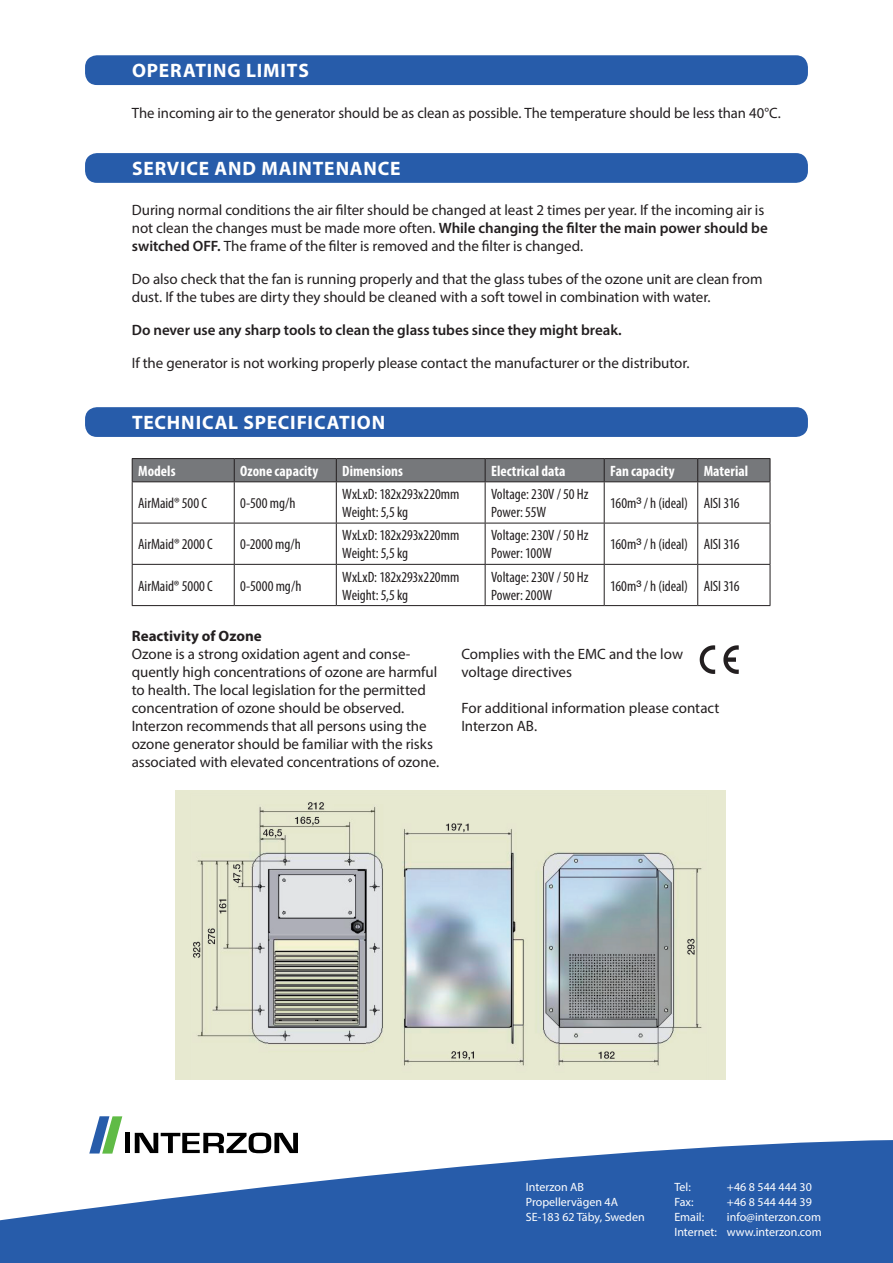
<style>
.page{position:relative;width:893px;height:1263px;background:#fff}
.page>*{position:absolute;margin:0;border:0;box-sizing:border-box;transform-origin:0 0}
.t1{font:700 19.5px "Myriad Pro";letter-spacing:.04em;color:#fff}
.t2{font:15px/18px "Myriad Pro";letter-spacing:-.005em;color:#231f20}
.t3{font:condensed 15px/18px "Myriad Pro";letter-spacing:-.005em;color:#231f20}
.t4{font:600 15px "Myriad Pro";letter-spacing:-.005em;color:#231f20}
.t5{font:700 condensed 15px "Myriad Pro";color:#fff}
.t6{font:700 15px "Myriad Pro";color:#231f20}
.t7{font:12px/15px "Myriad Pro";color:#fff;text-align:right}
.s1{font-weight:600}
.s2{font-family:"Helvetica LT Std";font-stretch:normal}
</style>
<div class="page">
<img style="left:176px;top:791px;width:550px;height:288px">
<div style="left:85px;top:55px;width:723px;height:30px;background:#275caa;border-radius:12px"></div>
<div style="left:85px;top:153px;width:723px;height:30px;background:#275caa;border-radius:12px"></div>
<svg style="left:0;top:1140px;width:893px;height:123px;fill:#275caa"></svg>
<div style="left:125px;top:1133px;width:5px;height:20px;background:#000"></div>
<svg style="left:135px;top:1133px;width:163px;height:20px"></svg>
<svg style="left:89px;top:1116px;width:33px;height:37px"></svg>
<div style="left:85px;top:407px;width:723px;height:30px;background:#275caa;border-radius:12px"></div>
<img style="left:699px;top:645px;width:40px;height:29px">
<hr style="left:132px;top:458px;width:102px;height:1px;background:#231f20">
<hr style="left:234px;top:458px;width:102px;height:1px;background:#231f20">
<hr style="left:336px;top:458px;width:149px;height:1px;background:#231f20">
<hr style="left:485px;top:458px;width:119px;height:1px;background:#231f20">
<hr style="left:604px;top:458px;width:94px;height:1px;background:#231f20">
<hr style="left:698px;top:458px;width:72px;height:1px;background:#231f20">
<div style="left:132px;top:459px;width:639px;height:23px;background:#76787b"></div>
<hr style="left:132px;top:481px;width:102px;height:1px;background:#231f20">
<hr style="left:132px;top:482px;width:1px;height:41px;background:#231f20">
<hr style="left:234px;top:481px;width:102px;height:1px;background:#231f20">
<hr style="left:234px;top:482px;width:1px;height:41px;background:#231f20">
<hr style="left:336px;top:481px;width:149px;height:1px;background:#231f20">
<hr style="left:336px;top:482px;width:1px;height:41px;background:#231f20">
<hr style="left:485px;top:481px;width:119px;height:1px;background:#231f20">
<hr style="left:485px;top:482px;width:1px;height:41px;background:#231f20">
<hr style="left:604px;top:481px;width:94px;height:1px;background:#231f20">
<hr style="left:604px;top:482px;width:1px;height:41px;background:#231f20">
<hr style="left:698px;top:481px;width:72px;height:1px;background:#231f20">
<hr style="left:697px;top:482px;width:1px;height:41px;background:#231f20">
<hr style="left:770px;top:482px;width:1px;height:41px;background:#231f20">
<hr style="left:132px;top:523px;width:102px;height:1px;background:#231f20">
<hr style="left:132px;top:523px;width:1px;height:41px;background:#231f20">
<hr style="left:234px;top:523px;width:102px;height:1px;background:#231f20">
<hr style="left:234px;top:523px;width:1px;height:41px;background:#231f20">
<hr style="left:336px;top:523px;width:149px;height:1px;background:#231f20">
<hr style="left:336px;top:523px;width:1px;height:41px;background:#231f20">
<hr style="left:485px;top:523px;width:119px;height:1px;background:#231f20">
<hr style="left:485px;top:523px;width:1px;height:41px;background:#231f20">
<hr style="left:604px;top:523px;width:94px;height:1px;background:#231f20">
<hr style="left:604px;top:523px;width:1px;height:41px;background:#231f20">
<hr style="left:698px;top:523px;width:72px;height:1px;background:#231f20">
<hr style="left:697px;top:523px;width:1px;height:41px;background:#231f20">
<hr style="left:770px;top:523px;width:1px;height:41px;background:#231f20">
<hr style="left:132px;top:564px;width:102px;height:1px;background:#231f20">
<hr style="left:132px;top:565px;width:1px;height:40px;background:#231f20">
<hr style="left:234px;top:564px;width:102px;height:1px;background:#231f20">
<hr style="left:234px;top:565px;width:1px;height:40px;background:#231f20">
<hr style="left:336px;top:564px;width:149px;height:1px;background:#231f20">
<hr style="left:336px;top:565px;width:1px;height:40px;background:#231f20">
<hr style="left:485px;top:564px;width:119px;height:1px;background:#231f20">
<hr style="left:485px;top:565px;width:1px;height:40px;background:#231f20">
<hr style="left:604px;top:564px;width:94px;height:1px;background:#231f20">
<hr style="left:604px;top:565px;width:1px;height:40px;background:#231f20">
<hr style="left:698px;top:564px;width:72px;height:1px;background:#231f20">
<hr style="left:697px;top:565px;width:1px;height:40px;background:#231f20">
<hr style="left:770px;top:565px;width:1px;height:40px;background:#231f20">
<hr style="left:132px;top:605px;width:102px;height:1px;background:#231f20">
<hr style="left:234px;top:605px;width:102px;height:1px;background:#231f20">
<hr style="left:336px;top:605px;width:149px;height:1px;background:#231f20">
<hr style="left:485px;top:605px;width:119px;height:1px;background:#231f20">
<hr style="left:604px;top:605px;width:94px;height:1px;background:#231f20">
<hr style="left:698px;top:605px;width:72px;height:1px;background:#231f20">
<h1 class="t1" style="left:132px;top:57px;width:178px">OPERATING LIMITS</h1>
<p class="t2" style="left:132px;top:103px;width:650px">The incoming air to the generator should be as clean as possible. The temperature should be less than 40°C.</p>
<h1 class="t1" style="left:132px;top:155px;width:270px">SERVICE AND MAINTENANCE</h1>
<p class="t2" style="left:132px;top:201px;width:637px">During normal conditions the air filter should be changed at least 2 times per year. If the incoming air is not clean the changes must be made more often. <span class="s1">While changing the filter the main power should be switched OFF.</span> The frame of the filter is removed and the filter is changed.</p>
<p class="t2" style="left:132px;top:270px;width:632px">Do also check that the fan is running properly and that the glass tubes of the ozone unit are clean from dust. If the tubes are dirty they should be cleaned with a soft towel in combination with water.</p>
<p class="t4" style="left:132px;top:321px;width:491px">Do never use any sharp tools to clean the glass tubes since they might break.</p>
<p class="t2" style="left:132px;top:354px;width:559px">If the generator is not working properly please contact the manufacturer or the distributor.</p>
<h1 class="t1" style="left:132px;top:409px;width:255px">TECHNICAL SPECIFICATION</h1>
<p class="t5" style="left:138px;top:461px;width:39px">Models</p>
<p class="t5" style="left:240px;top:461px;width:79px">Ozone capacity</p>
<p class="t5" style="left:342px;top:461px;width:62px">Dimensions</p>
<p class="t5" style="left:491px;top:461px;width:76px">Electrical data</p>
<p class="t5" style="left:610px;top:461px;width:66px">Fan capacity</p>
<p class="t5" style="left:704px;top:461px;width:46px">Material</p>
<p class="t3" style="left:138px;top:494px;width:70px">AirMaid® 500 C</p>
<p class="t3" style="left:240px;top:494px;width:57px">0-500 mg/h</p>
<p class="t3" style="left:342px;top:485px;width:119px">WxLxD: 182x293x220mm<br>Weight: 5,5 kg</p>
<p class="t3" style="left:491px;top:485px;width:99px">Voltage: 230V / 50 Hz<br>Power: 55W</p>
<p class="t3" style="left:610px;top:494px;width:131px">160m<span class="s2">³</span> / h (ideal) AISI 316</p>
<p class="t3" style="left:138px;top:535px;width:76px">AirMaid® 2000 C</p>
<p class="t3" style="left:240px;top:535px;width:62px">0-2000 mg/h</p>
<p class="t3" style="left:342px;top:526px;width:119px">WxLxD: 182x293x220mm<br>Weight: 5,5 kg</p>
<p class="t3" style="left:491px;top:526px;width:99px">Voltage: 230V / 50 Hz<br>Power: 100W</p>
<p class="t3" style="left:610px;top:535px;width:131px">160m<span class="s2">³</span> / h (ideal) AISI 316</p>
<p class="t3" style="left:138px;top:576px;width:76px">AirMaid® 5000 C</p>
<p class="t3" style="left:240px;top:576px;width:63px">0-5000 mg/h</p>
<p class="t3" style="left:342px;top:567px;width:119px">WxLxD: 182x293x220mm<br>Weight: 5,5 kg</p>
<p class="t3" style="left:491px;top:567px;width:99px">Voltage: 230V / 50 Hz<br>Power: 200W</p>
<p class="t3" style="left:610px;top:576px;width:131px">160m<span class="s2">³</span> / h (ideal) AISI 316</p>
<p class="t6" style="left:132px;top:626px;width:131px">Reactivity of Ozone</p>
<p class="t2" style="left:132px;top:645px;width:309px">Ozone is a strong oxidation agent and conse&shy;quently high concentrations of ozone are harmful to health. The local legislation for the permitted concentration of ozone should be observed.<br>Interzon recommends that all persons using the ozone generator should be familiar with the risks associated with elevated concentrations of ozone.</p>
<p class="t2" style="left:461px;top:645px;width:223px">Complies with the EMC and the low voltage directives</p>
<p class="t2" style="left:461px;top:699px;width:260px">For additional information please contact<br>Interzon AB.</p>
<p class="t7" style="left:526px;top:1179px;width:60px">Interzon AB</p>
<p class="t7" style="left:674px;top:1179px;width:18px">Tel:</p>
<p class="t7" style="left:727px;top:1179px;width:87px">+46 8 544 444 30</p>
<p class="t7" style="left:526px;top:1194px;width:94px">Propellervägen 4A</p>
<p class="t7" style="left:674px;top:1194px;width:21px">Fax:</p>
<p class="t7" style="left:727px;top:1194px;width:87px">+46 8 544 444 39</p>
<p class="t7" style="left:526px;top:1209px;width:120px">SE-183 62 Täby, Sweden</p>
<p class="t7" style="left:674px;top:1209px;width:31px">Email:</p>
<p class="t7" style="left:674px;top:1209px;width:149px">info@interzon.com<br>Internet: www.interzon.com</p>
</div>
